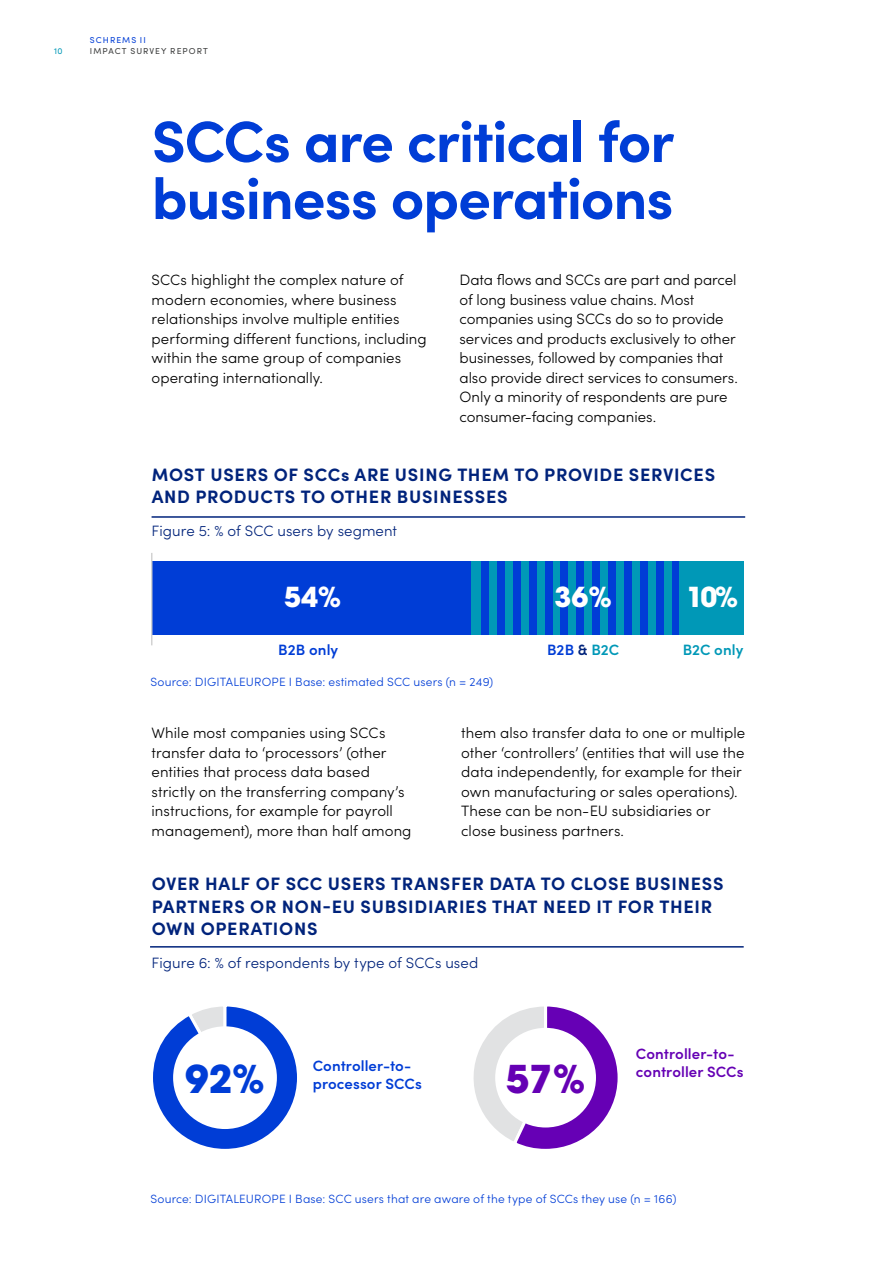
<style>
.page{position:relative;width:893px;height:1263px;background:#fff}
.page>*{position:absolute;margin:0;border:0;box-sizing:border-box;transform-origin:0 0}
.t1{font:700 58.5px/57px "Sofia Pro";letter-spacing:-.02em;color:#003dd6}
.t2{font:700 38.1px "Avant Garde";color:#003dd6}
.t3{font:700 38.1px "Avant Garde";color:#6500b4}
.t4{font:700 27.3px "Avant Garde";color:#fff}
.t5{font:700 18px/22.5px "Sofia Pro";letter-spacing:.04em;color:#00237b}
.t6{font:300 15px/19.5px "Sofia Pro";letter-spacing:.005em;color:#000}
.t7{font:300 15px "Sofia Pro";letter-spacing:.005em;color:#00237b}
.t8{font:600 15px/18px "Sofia Pro";letter-spacing:.005em;color:#003dd6}
.t9{font:600 15px/18px "Sofia Pro";letter-spacing:.005em;color:#6500b4}
.t10{font:600 15px "Sofia Pro";letter-spacing:.005em;color:#0098b7}
.t11{font:300 12px "Sofia Pro";letter-spacing:.015em;color:#003dd6}
.t12{font:8.7px "Sofia Pro";letter-spacing:.12em;color:#3c3d3d}
.t13{font:8.7px "Sofia Pro";letter-spacing:.12em;color:#003dd6}
.t14{font:8.7px "Sofia Pro";color:#0098b7}
.s1{color:#00237b}
.s2{color:#0098b7}
</style>
<div class="page">
<hr style="left:150px;top:946px;width:594px;height:1px;background:#00237b">
<svg style="left:153px;top:1006px;width:144px;height:143px"></svg>
<div style="left:175px;top:1028px;width:100px;height:99px;background:#fff;border-radius:50%"></div>
<div style="left:173px;top:1026px;width:104px;height:103px;border:3px solid #fff;border-radius:50%"></div>
<svg style="left:473px;top:1006px;width:145px;height:143px"></svg>
<div style="left:495px;top:1028px;width:101px;height:99px;background:#fff;border-radius:50%"></div>
<hr style="left:152px;top:516px;width:593px;height:2px;background:#00237b">
<div style="left:153px;top:561px;width:318px;height:74px;background:#003dd6"></div>
<div style="left:471px;top:561px;width:208px;height:74px;background:#0098b7"></div>
<div style="left:481px;top:561px;width:8px;height:74px;background:#003dd6"></div>
<div style="left:497px;top:561px;width:8px;height:74px;background:#003dd6"></div>
<div style="left:513px;top:561px;width:8px;height:74px;background:#003dd6"></div>
<div style="left:529px;top:561px;width:7px;height:74px;background:#003dd6"></div>
<div style="left:545px;top:561px;width:7px;height:74px;background:#003dd6"></div>
<div style="left:561px;top:561px;width:7px;height:74px;background:#003dd6"></div>
<div style="left:576px;top:561px;width:8px;height:74px;background:#003dd6"></div>
<div style="left:592px;top:561px;width:8px;height:74px;background:#003dd6"></div>
<div style="left:608px;top:561px;width:8px;height:74px;background:#003dd6"></div>
<div style="left:624px;top:561px;width:8px;height:74px;background:#003dd6"></div>
<div style="left:640px;top:561px;width:8px;height:74px;background:#003dd6"></div>
<div style="left:656px;top:561px;width:7px;height:74px;background:#003dd6"></div>
<div style="left:672px;top:561px;width:7px;height:74px;background:#003dd6"></div>
<div style="left:679px;top:561px;width:65px;height:74px;background:#0098b7"></div>
<hr style="left:151px;top:553px;width:1px;height:92px;background:#cfcfcf">
<p class="t14" style="left:54px;top:45px;width:10px">10</p>
<p class="t13" style="left:90px;top:33px;width:57px">SCHREMS II</p>
<p class="t12" style="left:90px;top:45px;width:119px">IMPACT SURVEY REPORT</p>
<h1 class="t1" style="left:152px;top:108px;width:524px">SCCs are critical for business operations</h1>
<p class="t6" style="left:152px;top:269px;width:277px">SCCs highlight the complex nature of modern economies, where business relationships involve multiple entities performing different functions, including within the same group of companies operating internationally.</p>
<p class="t6" style="left:460px;top:269px;width:280px">Data flows and SCCs are part and parcel of long business value chains. Most companies using SCCs do so to provide services and products exclusively to other businesses, followed by companies that also provide direct services to consumers.<br>Only a minority of respondents are pure consumer-facing companies.</p>
<p class="t5" style="left:152px;top:462px;width:565px">MOST USERS OF SCCs ARE USING THEM TO PROVIDE SERVICES<br>AND PRODUCTS TO OTHER BUSINESSES</p>
<p class="t7" style="left:152px;top:520px;width:247px">Figure 5: % of SCC users by segment</p>
<h3 class="t4" style="left:284px;top:580px;width:59px">54%</h3>
<h3 class="t4" style="left:555px;top:580px;width:59px">36%</h3>
<h3 class="t4" style="left:686px;top:580px;width:53px">10%</h3>
<p class="t8" style="left:278px;top:639px;width:61px">B2B only</p>
<p class="t8" style="left:547px;top:639px;width:74px">B2B <span class="s1">&amp;</span> <span class="s2">B2C</span></p>
<p class="t10" style="left:683px;top:638px;width:62px">B2C only</p>
<p class="t11" style="left:151px;top:673px;width:344px">Source: DIGITALEUROPE I Base: estimated SCC users (n = 249)</p>
<p class="t6" style="left:152px;top:722px;width:261px">While most companies using SCCs transfer data to ‘processors’ (other entities that process data based strictly on the transferring company’s instructions, for example for payroll management), more than half among</p>
<p class="t6" style="left:461px;top:722px;width:286px">them also transfer data to one or multiple other ‘controllers’ (entities that will use the data independently, for example for their own manufacturing or sales operations).<br>These can be non-EU subsidiaries or close business partners.</p>
<p class="t5" style="left:152px;top:871px;width:573px">OVER HALF OF SCC USERS TRANSFER DATA TO CLOSE BUSINESS<br>PARTNERS OR NON-EU SUBSIDIARIES THAT NEED IT FOR THEIR<br>OWN OPERATIONS</p>
<p class="t7" style="left:152px;top:952px;width:328px">Figure 6: % of respondents by type of SCCs used</p>
<p class="t8" style="left:313px;top:1056px;width:111px">Controller-to&shy;processor SCCs</p>
<h2 class="t2" style="left:185px;top:1054px;width:81px">92%</h2>
<h2 class="t3" style="left:506px;top:1054px;width:81px">57%</h2>
<p class="t9" style="left:636px;top:1043px;width:109px">Controller-to&shy;controller SCCs</p>
<p class="t11" style="left:151px;top:1190px;width:527px">Source: DIGITALEUROPE I Base: SCC users that are aware of the type of SCCs they use (n = 166)</p>
</div>
